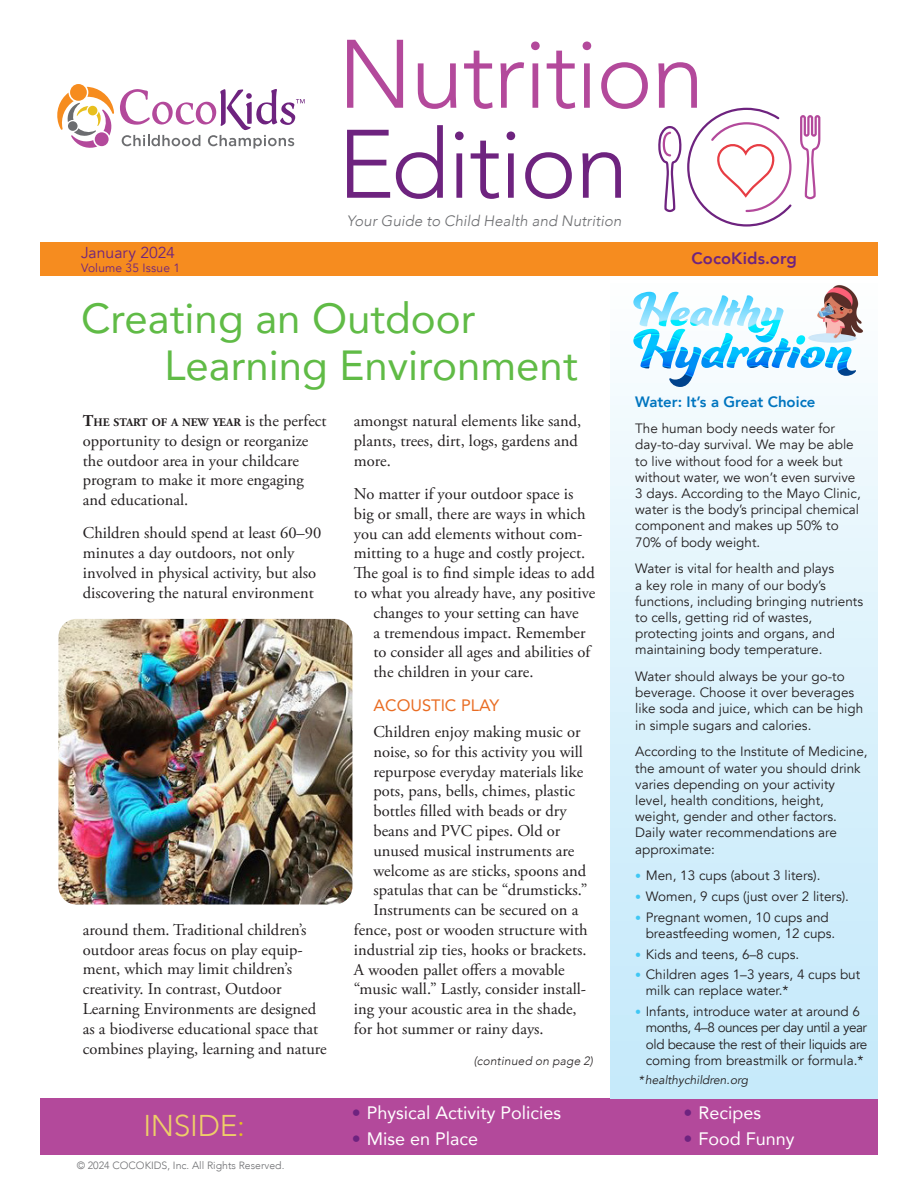
<style>
.page{position:relative;width:918px;height:1188px;background:#fff}
.page>*{position:absolute;margin:0;border:0;box-sizing:border-box;transform-origin:0 0}
.body{font:300 96px/90px "Avenir";letter-spacing:-.02em;color:#b3499b}
.Head_front_Big_new{font:42px "Avenir";color:#60bb46}
.t1{font:300 30px "Avenir";letter-spacing:-.01em;color:#eecf68}
.Inside{font:18px "Avenir";color:#fff}
.body-2{font:16.5px/19.8px "Adobe Garamond Pro";color:#231f20}
.t2{font:800 16.5px "Avenir";letter-spacing:.005em;color:#6e237f}
.Avenir_Subhead{font:16.5px "Avenir";color:#e96d24}
.t3{font:15.75px "Avenir";color:#6e237f}
.t4{font:italic 300 15px "Avenir";letter-spacing:.005em;color:#6c6d70}
.H20_Heading{font:800 15px "Avenir";color:#0075bf}
.H20_Hydration{font:13.5px/16.2px "Avenir";color:#231f20}
.H20_Hydration-2{font:13.5px/16.2px "Avenir";letter-spacing:-.02em;color:#231f20}
.H20_Hydration-3{font:italic 12px "Avenir";color:#231f20}
.t5{font:italic 300 12px "Avenir";letter-spacing:.015em;color:#231f20}
.t6{font:12px "Avenir";letter-spacing:.015em;color:#6e237f}
.body-3{font:700 11.55px "Adobe Garamond Pro";color:#231f20}
.body-4{font:300 10.5px "Avenir";color:#6c6d70}
.s1{color:#6e237f}
.s2{font-size:16.5px}
.s3{font-weight:400;font-size:16.5px}
.s4{font-size:12px;color:#40c7f4}
.s5{color:#e8bf1e}
</style>
<div class="page">
<div style="left:40px;top:1098px;width:838px;height:57px;background:#b3499b"></div>
<div style="left:611px;top:276px;width:267px;height:822px;background:linear-gradient(to bottom,#fbfdfe,#c1e8fa)"></div>
<div style="left:40px;top:242px;width:838px;height:34px;background:#f68c1f"></div>
<img style="left:58px;top:619px;width:294px;height:285px">
<svg style="left:633px;top:292px;width:223px;height:95px"></svg>
<img style="left:633px;top:292px;width:151px;height:50px">
<img style="left:797px;top:280px;width:69px;height:69px">
<svg style="left:658px;top:107px;width:163px;height:120px"></svg>
<svg style="left:70px;top:84px;width:17px;height:17px"></svg>
<svg style="left:57px;top:87px;width:57px;height:61px"></svg>
<div style="left:68px;top:121px;width:10px;height:10px;background:#6c6d70;border-radius:50%"></div>
<svg style="left:120px;top:89px;width:185px;height:60px"></svg>
<p class="t3" style="left:81px;top:243px;width:95px">January 2024</p>
<p class="t6" style="left:81px;top:261px;width:101px">Volume 35 Issue 1</p>
<p class="body" style="left:338px;top:30px;width:368px">Nutrition<br><span class="s1">Edition</span></p>
<p class="t4" style="left:347px;top:212px;width:276px">Your Guide to Child Health and Nutrition</p>
<p class="t2" style="left:691px;top:245px;width:107px">CocoKids.org</p>
<p class="Head_front_Big_new" style="left:81px;top:285px;width:396px">Creating an Outdoor</p>
<p class="Head_front_Big_new" style="left:165px;top:331px;width:415px">Learning Environment</p>
<p class="body-3" style="left:83px;top:416px;width:245px"><span class="s2">T</span>HE START OF A NEW YEAR <span class="s3">is the perfect</span></p>
<p class="body-2" style="left:83px;top:431px;width:227px">opportunity to design or reorganize the outdoor area in your childcare program to make it more engaging and educational.</p>
<p class="body-2" style="left:83px;top:524px;width:240px">Children should spend at least 60–90 minutes a day outdoors, not only involved in physical activity, but also discovering the natural environment</p>
<p class="body-2" style="left:83px;top:920px;width:245px">around them. Traditional children’s outdoor areas focus on play equip&shy;ment, which may limit children’s creativity. In contrast, Outdoor Learning Environments are designed as a biodiverse educational space that combines playing, learning and nature</p>
<p class="body-2" style="left:354px;top:412px;width:229px">amongst natural elements like sand, plants, trees, dirt, logs, gardens and more.</p>
<p class="body-2" style="left:354px;top:484px;width:221px">No matter if your outdoor space is</p>
<p class="body-2" style="left:354px;top:504px;width:233px">big or small, there are ways in which</p>
<p class="body-2" style="left:354px;top:524px;width:230px">you can add elements without com-</p>
<p class="body-2" style="left:354px;top:544px;width:233px">mitting to a huge and costly project.</p>
<p class="body-2" style="left:354px;top:564px;width:242px">The goal is to find simple ideas to add</p>
<p class="body-2" style="left:354px;top:583px;width:243px">to what you already have, any positive</p>
<p class="body-2" style="left:373px;top:603px;width:207px">changes to your setting can have</p>
<p class="body-2" style="left:373px;top:623px;width:214px">a tremendous impact. Remember</p>
<p class="body-2" style="left:373px;top:643px;width:218px">to consider all ages and abilities of</p>
<p class="body-2" style="left:373px;top:663px;width:162px">the children in your care.</p>
<p class="Avenir_Subhead" style="left:373px;top:692px;width:127px">ACOUSTIC PLAY</p>
<p class="body-2" style="left:373px;top:723px;width:209px">Children enjoy making music or</p>
<p class="body-2" style="left:373px;top:742px;width:211px">noise, so for this activity you will</p>
<p class="body-2" style="left:373px;top:762px;width:211px">repurpose everyday materials like</p>
<p class="body-2" style="left:373px;top:782px;width:203px">pots, pans, bells, chimes, plastic</p>
<p class="body-2" style="left:373px;top:802px;width:195px">bottles filled with beads or dry</p>
<p class="body-2" style="left:373px;top:822px;width:188px">beans and PVC pipes. Old or</p>
<p class="body-2" style="left:373px;top:841px;width:202px">unused musical instruments are</p>
<p class="body-2" style="left:373px;top:861px;width:214px">welcome as are sticks, spoons and</p>
<p class="body-2" style="left:373px;top:881px;width:216px">spatulas that can be “drumsticks.”</p>
<p class="body-2" style="left:373px;top:901px;width:206px">Instruments can be secured on a</p>
<p class="body-2" style="left:354px;top:921px;width:235px">fence, post or wooden structure with</p>
<p class="body-2" style="left:354px;top:940px;width:234px">industrial zip ties, hooks or brackets.</p>
<p class="body-2" style="left:354px;top:960px;width:212px">A wooden pallet offers a movable</p>
<p class="body-2" style="left:354px;top:980px;width:234px">“music wall.” Lastly, consider install-</p>
<p class="body-2" style="left:354px;top:1000px;width:224px">ing your acoustic area in the shade,</p>
<p class="body-2" style="left:354px;top:1020px;width:191px">for hot summer or rainy days.</p>
<p class="t5" style="left:474px;top:1054px;width:121px">(continued on page 2)</p>
<p class="H20_Heading" style="left:635px;top:390px;width:182px">Water: It’s a Great Choice</p>
<p class="H20_Hydration" style="left:635px;top:421px;width:227px">The human body needs water for day-to-day survival. We may be able to live without food for a week but without water, we won’t even survive<br>3 days. According to the Mayo Clinic, water is the body’s principal chemical component and makes up 50% to<br>70% of body weight.</p>
<p class="H20_Hydration" style="left:635px;top:561px;width:229px">Water is vital for health and plays<br>a key role in many of our body’s functions, including bringing nutrients to cells, getting rid of wastes, protecting joints and organs, and maintaining body temperature.</p>
<p class="H20_Hydration" style="left:635px;top:668px;width:230px">Water should always be your go-to beverage. Choose it over beverages like soda and juice, which can be high in simple sugars and calories.</p>
<p class="H20_Hydration" style="left:635px;top:744px;width:234px">According to the Institute of Medicine, the amount of water you should drink varies depending on your activity level, health conditions, height, weight, gender and other factors.<br>Daily water recommendations are approximate:</p>
<p class="H20_Hydration" style="left:635px;top:868px;width:187px"><span class="s4">•</span> Men, 13 cups (about 3 liters).</p>
<p class="H20_Hydration" style="left:635px;top:888px;width:215px"><span class="s4">•</span> Women, 9 cups (just over 2 liters).</p>
<p class="H20_Hydration" style="left:646px;top:909px;width:191px;text-indent:-10px"><span class="s4">•</span> Pregnant women, 10 cups and breastfeeding women, 12 cups.</p>
<p class="H20_Hydration" style="left:635px;top:946px;width:166px"><span class="s4">•</span> Kids and teens, 6–8 cups.</p>
<p class="H20_Hydration" style="left:646px;top:967px;width:216px;text-indent:-10px"><span class="s4">•</span> Children ages 1–3 years, 4 cups but milk can replace water.*</p>
<p class="H20_Hydration-2" style="left:646px;top:1004px;width:223px;text-indent:-10px"><span class="s4">•</span> Infants, introduce water at around 6 months, 4–8 ounces per day until a year old because the rest of their liquids are coming from breastmilk or formula.*</p>
<p class="H20_Hydration-3" style="left:639px;top:1072px;width:111px">*healthychildren.org</p>
<p class="t1" style="left:143px;top:1108px;width:103px">INSIDE<span class="s5">:</span></p>
<p class="body-4" style="left:77px;top:1159px;width:209px">© 2024 COCOKIDS, Inc. All Rights Reserved.</p>
<p class="Inside" style="left:352px;top:1098px;width:211px"><span class="s1">•</span> Physical Activity Policies</p>
<p class="Inside" style="left:683px;top:1098px;width:79px"><span class="s1">•</span> Recipes</p>
<p class="Inside" style="left:352px;top:1124px;width:128px"><span class="s1">•</span> Mise en Place</p>
<p class="Inside" style="left:683px;top:1124px;width:113px"><span class="s1">•</span> Food Funny</p>
</div>
